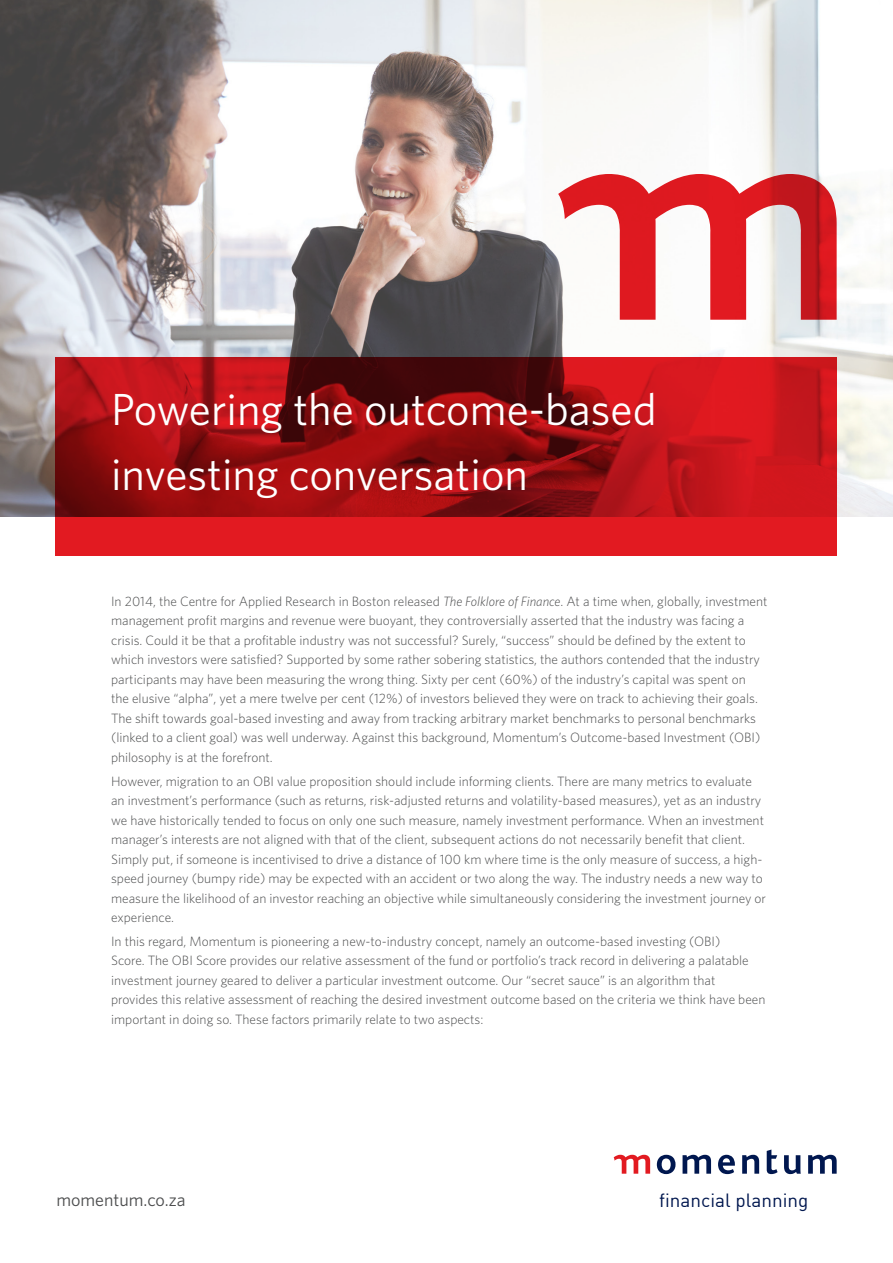
<style>
.page{position:relative;width:893px;height:1263px;background:#fff}
.page>*{position:absolute;margin:0;border:0;box-sizing:border-box;transform-origin:0 0}
.Main_heading{font:45px/64.5px "Whitney";color:#fff}
.t1{font:18.75px "DIN";color:#00174f}
.Body_copy{font:18px "Whitney";color:#4b4c4d}
.Body_copy-2{font:300 13.5px/19.5px "Whitney";color:#4b4c4d}
.s1{font-style:italic}
</style>
<div class="page">
<svg style="left:614px;top:1155px;width:36px;height:19px"></svg>
<svg style="left:657px;top:1149px;width:180px;height:25px"></svg>
<img style="left:0;top:0;width:893px;height:517px">
<svg style="left:55px;top:357px;width:782px;height:198px;background:#ad1217"></svg>
<svg style="left:558px;top:174px;width:279px;height:146px"></svg>
<p class="Main_heading" style="left:111px;top:376px;width:547px">Powering the outcome-based investing conversation</p>
<p class="Body_copy-2" style="left:111px;top:591px;width:658px">In 2014, the Centre for Applied Research in Boston released <span class="s1">The Folklore of Finance</span>. At a time when, globally, investment management profit margins and revenue were buoyant, they controversially asserted that the industry was facing a crisis. Could it be that a profitable industry was not successful? Surely, “success” should be defined by the extent to which investors were satisfied? Supported by some rather sobering statistics, the authors contended that the industry participants may have been measuring the wrong thing. Sixty per cent (60%) of the industry’s capital was spent on<br>the elusive “alpha”, yet a mere twelve per cent (12%) of investors believed they were on track to achieving their goals.<br>The shift towards goal-based investing and away from tracking arbitrary market benchmarks to personal benchmarks (linked to a client goal) was well underway. Against this background, Momentum’s Outcome-based Investment (OBI) philosophy is at the forefront.</p>
<p class="Body_copy-2" style="left:111px;top:771px;width:656px">However, migration to an OBI value proposition should include informing clients. There are many metrics to evaluate an investment’s performance (such as returns, risk-adjusted returns and volatility-based measures), yet as an industry we have historically tended to focus on only one such measure, namely investment performance. When an investment manager’s interests are not aligned with that of the client, subsequent actions do not necessarily benefit that client.<br>Simply put, if someone is incentivised to drive a distance of 100 km where time is the only measure of success, a high&shy;speed journey (bumpy ride) may be expected with an accident or two along the way. The industry needs a new way to measure the likelihood of an investor reaching an objective while simultaneously considering the investment journey or experience.</p>
<p class="Body_copy-2" style="left:111px;top:931px;width:656px">In this regard, Momentum is pioneering a new-to-industry concept, namely an outcome-based investing (OBI)<br>Score. The OBI Score provides our relative assessment of the fund or portfolio’s track record in delivering a palatable investment journey geared to deliver a particular investment outcome. Our “secret sauce” is an algorithm that provides this relative assessment of reaching the desired investment outcome based on the criteria we think have been important in doing so. These factors primarily relate to two aspects:</p>
<p class="Body_copy" style="left:56px;top:1188px;width:131px">momentum.co.za</p>
<h2 class="t1" style="left:659px;top:1191px;width:151px">financial planning</h2>
</div>
